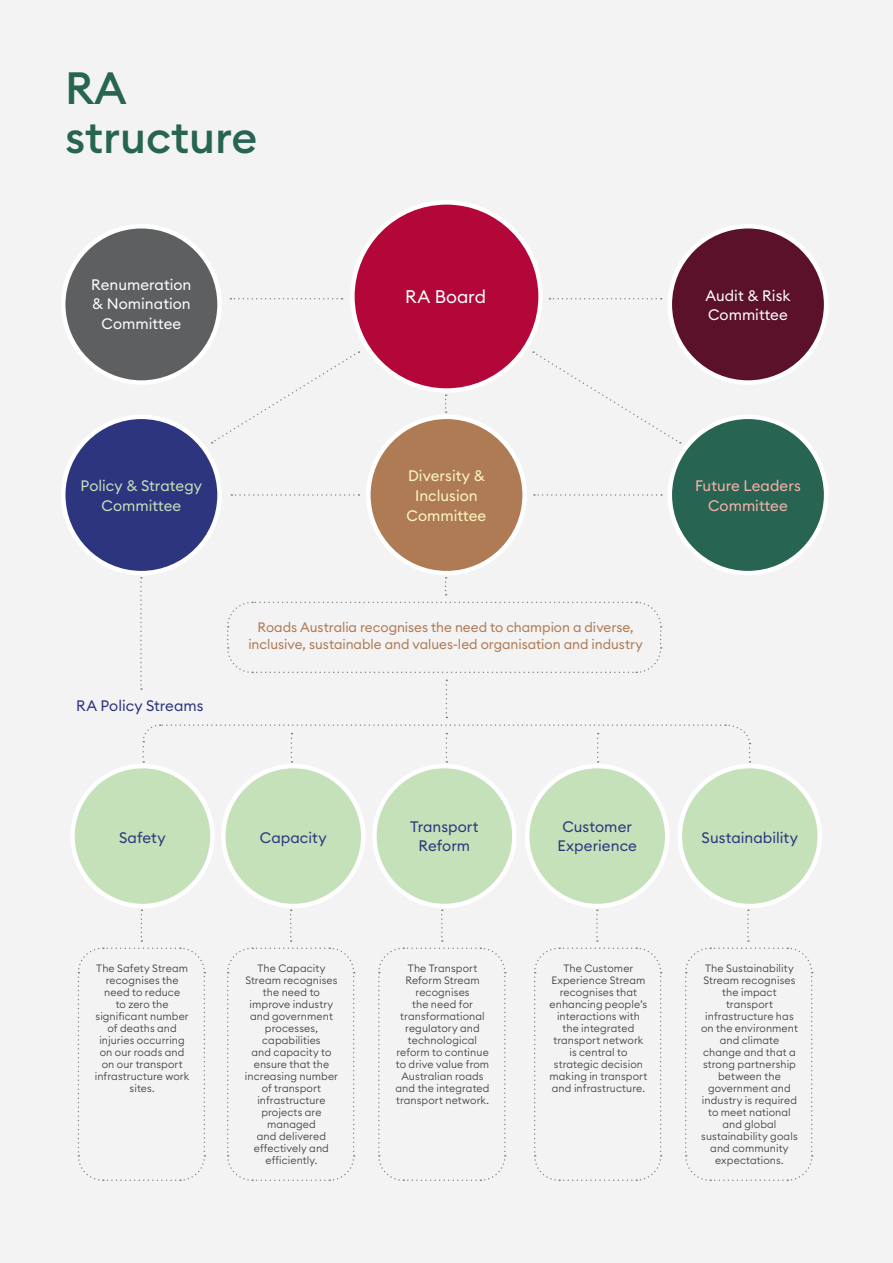
<style>
.page{position:relative;width:893px;height:1263px;background:#f3f3f4}
.page>*{position:absolute;margin:0;border:0;box-sizing:border-box;transform-origin:0 0}
.t1{font:500 44.7px/48.4px "Euclid Circular B";color:#286452}
.t2{font:18px "Euclid Circular B";color:#fff}
.t3{font:15px/19.5px "Euclid Circular B";color:#2c357e;text-align:center}
.t4{font:15px/19.5px "Euclid Circular B";color:#fff;text-align:center}
.t5{font:15px/19.5px "Euclid Circular B";letter-spacing:.005em;color:#fdf8c1;text-align:center}
.t6{font:15px/19.5px "Euclid Circular B";color:#c4e1b9;text-align:center}
.t7{font:15px/19.5px "Euclid Circular B";letter-spacing:.005em;color:#f8b2ab;text-align:center}
.t8{font:13.5px/16.5px "Euclid Circular B";letter-spacing:-.005em;color:#af7b54;text-align:center}
.t9{font:300 10.5px/12px "Euclid Circular B";letter-spacing:.01em;color:#404042;text-align:center}
</style>
<div class="page">
<svg style="left:230px;top:298px;width:113px;height:1px"></svg>
<svg style="left:445px;top:394px;width:2px;height:19px"></svg>
<svg style="left:534px;top:494px;width:128px;height:2px"></svg>
<div style="left:352px;top:202px;width:189px;height:189px;background:#b20738;border-radius:50%"></div>
<div style="left:350px;top:200px;width:193px;height:193px;border:5px solid #fff;border-radius:50%"></div>
<div style="left:63px;top:226px;width:157px;height:157px;background:#5e5f61;border-radius:50%"></div>
<div style="left:61px;top:224px;width:161px;height:161px;border:5px solid #fff;border-radius:50%"></div>
<div style="left:670px;top:226px;width:156px;height:157px;background:#5b112a;border-radius:50%"></div>
<div style="left:667px;top:224px;width:161px;height:161px;border:5px solid #fff;border-radius:50%"></div>
<div style="left:670px;top:417px;width:156px;height:156px;background:#286452;border-radius:50%"></div>
<div style="left:667px;top:415px;width:161px;height:160px;border:5px solid #fff;border-radius:50%"></div>
<div style="left:63px;top:417px;width:157px;height:156px;background:#2c357e;border-radius:50%"></div>
<div style="left:61px;top:415px;width:161px;height:160px;border:5px solid #fff;border-radius:50%"></div>
<div style="left:368px;top:417px;width:157px;height:156px;background:#af7b54;border-radius:50%"></div>
<div style="left:366px;top:415px;width:161px;height:160px;border:5px solid #fff;border-radius:50%"></div>
<div style="left:72px;top:766px;width:140px;height:140px;background:#c4e1b9;border-radius:50%"></div>
<div style="left:70px;top:764px;width:145px;height:144px;border:5px solid #fff;border-radius:50%"></div>
<div style="left:223px;top:766px;width:140px;height:140px;background:#c4e1b9;border-radius:50%"></div>
<div style="left:221px;top:764px;width:144px;height:144px;border:5px solid #fff;border-radius:50%"></div>
<div style="left:374px;top:766px;width:140px;height:140px;background:#c4e1b9;border-radius:50%"></div>
<div style="left:372px;top:764px;width:145px;height:144px;border:5px solid #fff;border-radius:50%"></div>
<div style="left:527px;top:766px;width:140px;height:140px;background:#c4e1b9;border-radius:50%"></div>
<div style="left:525px;top:764px;width:144px;height:144px;border:5px solid #fff;border-radius:50%"></div>
<div style="left:680px;top:766px;width:140px;height:140px;background:#c4e1b9;border-radius:50%"></div>
<div style="left:677px;top:764px;width:145px;height:144px;border:5px solid #fff;border-radius:50%"></div>
<svg style="left:212px;top:351px;width:147px;height:93px"></svg>
<svg style="left:77px;top:909px;width:129px;height:272px"></svg>
<svg style="left:227px;top:909px;width:128px;height:272px"></svg>
<svg style="left:378px;top:909px;width:128px;height:272px"></svg>
<svg style="left:534px;top:909px;width:128px;height:272px"></svg>
<svg style="left:685px;top:909px;width:128px;height:272px"></svg>
<svg style="left:142px;top:724px;width:609px;height:39px"></svg>
<svg style="left:227px;top:601px;width:435px;height:117px"></svg>
<svg style="left:549px;top:298px;width:113px;height:1px"></svg>
<svg style="left:231px;top:494px;width:128px;height:2px"></svg>
<svg style="left:533px;top:351px;width:148px;height:93px"></svg>
<svg style="left:445px;top:577px;width:2px;height:18px"></svg>
<svg style="left:140px;top:577px;width:2px;height:113px"></svg>
<h1 class="t1" style="left:65px;top:68px;width:194px">RA structure</h1>
<h3 class="t4" style="left:91px;top:276px;width:102px">Renumeration &amp; Nomination<br>Committee</h3>
<h3 class="t4" style="left:705px;top:287px;width:87px;text-align:left">Audit &amp; Risk<br>Committee</h3>
<h2 class="t2" style="left:405px;top:289px;width:82px">RA Board</h2>
<h3 class="t6" style="left:81px;top:477px;width:123px">Policy &amp; Strategy<br>Committee</h3>
<h3 class="t5" style="left:407px;top:467px;width:81px">Diversity &amp;<br>Inclusion<br>Committee</h3>
<h3 class="t3" style="left:76px;top:697px;width:129px">RA Policy Streams</h3>
<p class="t8" style="left:248px;top:620px;width:396px">Roads Australia recognises the need to champion a diverse, inclusive, sustainable and values-led organisation and industry</p>
<h3 class="t7" style="left:695px;top:477px;width:107px">Future Leaders<br>Committee</h3>
<h3 class="t3" style="left:119px;top:828px;width:48px">Safety</h3>
<h3 class="t3" style="left:260px;top:828px;width:68px">Capacity</h3>
<h3 class="t3" style="left:410px;top:818px;width:70px">Transport<br>Reform</h3>
<h3 class="t3" style="left:557px;top:818px;width:81px">Customer<br>Experience</h3>
<h3 class="t3" style="left:702px;top:828px;width:98px">Sustainability</h3>
<p class="t9" style="left:95px;top:963px;width:96px">The Safety Stream recognises the need to reduce<br>to zero the significant number of deaths and injuries occurring on our roads and on our transport infrastructure work sites.</p>
<p class="t9" style="left:245px;top:963px;width:95px">The Capacity<br>Stream recognises the need to improve industry and government processes, capabilities<br>and capacity to ensure that the increasing number of transport infrastructure projects are managed<br>and delivered effectively and efficiently.</p>
<p class="t9" style="left:396px;top:963px;width:95px">The Transport<br>Reform Stream recognises<br>the need for transformational regulatory and technological reform to continue to drive value from<br>Australian roads and the integrated transport network.</p>
<p class="t9" style="left:549px;top:963px;width:99px">The Customer<br>Experience Stream recognises that enhancing people’s interactions with the integrated transport network is central to strategic decision making in transport and infrastructure.</p>
<p class="t9" style="left:701px;top:963px;width:98px">The Sustainability<br>Stream recognises the impact transport infrastructure has on the environment and climate change and that a strong partnership between the government and industry is required to meet national and global sustainability goals and community expectations.</p>
</div>
